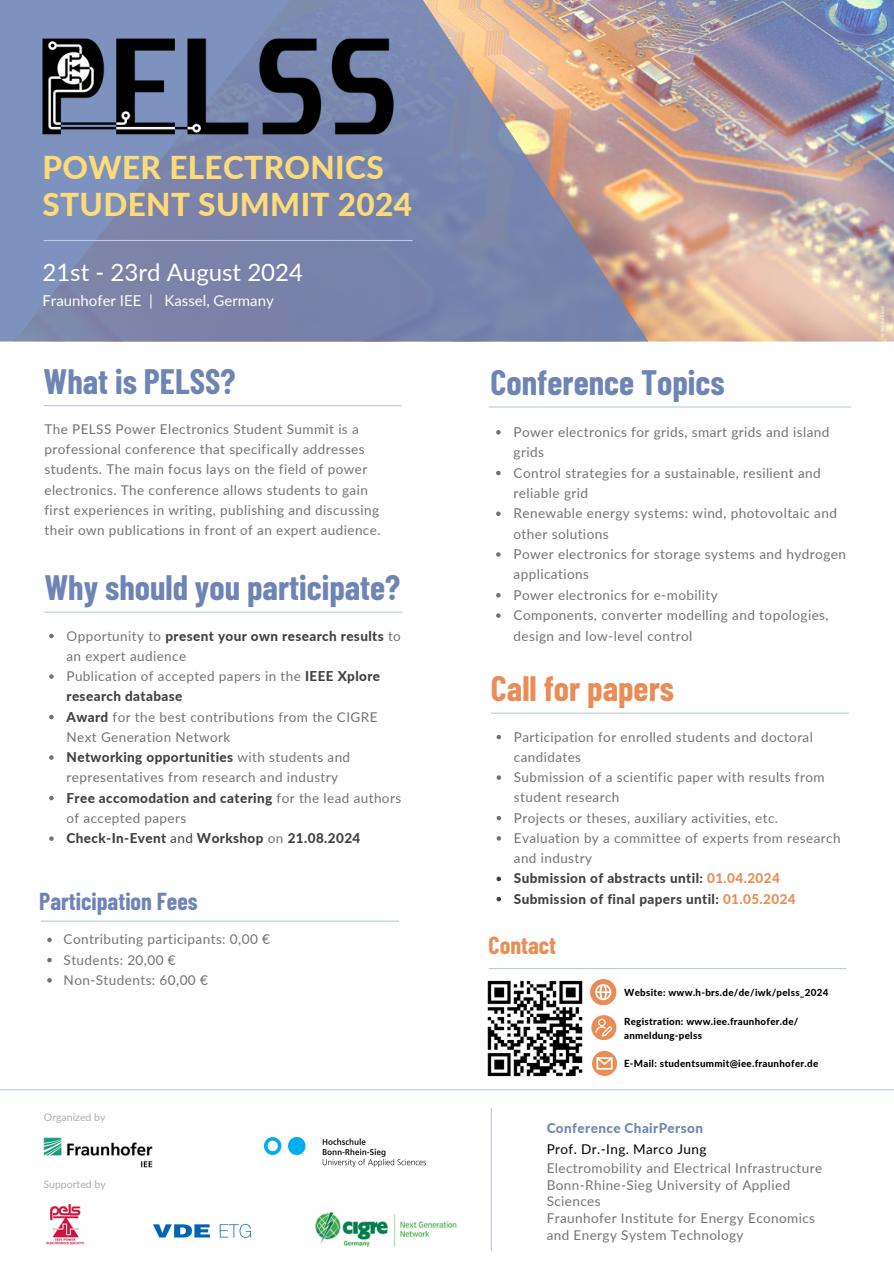
<style>
.page{position:relative;width:894px;height:1264px;background:#fff}
.page>*{position:absolute;margin:0;border:0;box-sizing:border-box;transform-origin:0 0}
.t1{font:700 34.5px "Barlow Condensed";color:#6d85b6}
.t2{font:700 34.5px "Barlow Condensed";color:#ea8c55}
.t3{font:800 31.5px/37.2px "Lato";letter-spacing:.01em;color:#fcdb78}
.t4{font:24px "Lato";color:#fff}
.t5{font:700 24px "Barlow Condensed";color:#6d85b6}
.t6{font:700 24px "Barlow Condensed";color:#ea8c55}
.t7{font:15px "Lato";color:#fbfcfc}
.t8{font:13.5px/20.2px "Lato";letter-spacing:.03em;color:#737373}
.t9{font:800 13.5px "Lato";letter-spacing:.03em;color:#414042}
.t10{font:10.5px "Lato";color:#adadad}
.t11{font:800 9.75px "Lato";letter-spacing:.03em;color:#000}
.t12{font:4.5px "Frutiger LT Com";color:#fbfcfc}
.s1{font-weight:800;color:#414042}
.s2{font-weight:400}
.s3{font-weight:400;color:#737373}
.s4{color:#ea8c55}
.s5{font-weight:800;color:#6d85b6}
.s6{color:#000}
</style>
<div class="page">
<img style="left:647px;top:0;width:246px;height:341px">
<svg style="left:0;top:0;width:647px;height:341px;background:#8d8ea8"></svg>
<hr style="left:44px;top:611px;width:358px;height:1px;background:#bac9e6">
<svg style="left:49px;top:633px;width:5px;height:5px"></svg>
<svg style="left:49px;top:674px;width:5px;height:4px"></svg>
<svg style="left:49px;top:714px;width:5px;height:5px"></svg>
<svg style="left:49px;top:755px;width:5px;height:4px"></svg>
<svg style="left:49px;top:795px;width:5px;height:5px"></svg>
<svg style="left:49px;top:836px;width:5px;height:4px"></svg>
<hr style="left:44px;top:405px;width:357px;height:1px;background:#bac9e6">
<hr style="left:491px;top:712px;width:357px;height:1px;background:#bac9e6">
<svg style="left:496px;top:734px;width:5px;height:5px"></svg>
<svg style="left:496px;top:775px;width:5px;height:4px"></svg>
<svg style="left:496px;top:815px;width:5px;height:5px"></svg>
<svg style="left:496px;top:836px;width:5px;height:4px"></svg>
<svg style="left:496px;top:876px;width:5px;height:5px"></svg>
<svg style="left:496px;top:896px;width:5px;height:5px"></svg>
<svg style="left:496px;top:430px;width:4px;height:4px"></svg>
<svg style="left:496px;top:471px;width:4px;height:4px"></svg>
<svg style="left:496px;top:511px;width:4px;height:5px"></svg>
<svg style="left:496px;top:552px;width:4px;height:5px"></svg>
<svg style="left:496px;top:593px;width:4px;height:4px"></svg>
<svg style="left:496px;top:613px;width:4px;height:5px"></svg>
<hr style="left:488px;top:406px;width:362px;height:1px;background:#bac9e6">
<hr style="left:490px;top:1107px;width:1px;height:143px;background:#bac9e6">
<hr style="left:41px;top:920px;width:358px;height:1px;background:#bac9e6">
<svg style="left:47px;top:937px;width:5px;height:25px"></svg>
<svg style="left:47px;top:978px;width:5px;height:4px"></svg>
<img style="left:46px;top:1203px;width:39px;height:42px">
<img style="left:265px;top:1137px;width:160px;height:29px">
<img style="left:154px;top:1223px;width:98px;height:15px">
<img style="left:44px;top:1137px;width:109px;height:30px">
<img style="left:39px;top:20px;width:367px;height:117px">
<hr style="left:44px;top:240px;width:368px;height:1px;background:#bac9e6">
<img style="left:487px;top:969px;width:108px;height:108px">
<img style="left:315px;top:1211px;width:142px;height:36px">
<svg style="left:591px;top:1015px;width:25px;height:24px"></svg>
<svg style="left:590px;top:979px;width:26px;height:25px"></svg>
<svg style="left:592px;top:1050px;width:25px;height:25px"></svg>
<hr style="left:0;top:1089px;width:893px;height:1px;background:#bac9e6">
<hr style="left:488px;top:968px;width:358px;height:1px;background:#bac9e6">
<p class="t3" style="left:42px;top:148px;width:371px">POWER ELECTRONICS<br>STUDENT SUMMIT 2024</p>
<h4 class="t4" style="left:42px;top:257px;width:262px">21st - 23rd August 2024</h4>
<h4 class="t7" style="left:42px;top:291px;width:233px">Fraunhofer IEE | Kassel, Germany</h4>
<h2 class="t1" style="left:44px;top:359px;width:193px">What is PELSS?</h2>
<h4 class="t8" style="left:44px;top:418px;width:325px">The PELSS Power Electronics Student Summit is a professional conference that specifically addresses students. The main focus lays on the field of power electronics. The conference allows students to gain</h4>
<h4 class="t8" style="left:44px;top:499px;width:337px">first experiences in writing, publishing and discussing their own publications in front of an expert audience.</h4>
<p class="t1" style="left:44px;top:565px;width:357px">Why should you participate?</p>
<h1 class="t8" style="left:66px;top:625px;width:336px">Opportunity to <span class="s1">present your own research results</span> to an expert audience</h1>
<h4 class="t8" style="left:66px;top:665px;width:315px">Publication of accepted papers in the <span class="s1">IEEE Xplore research database</span></h4>
<p class="t8" style="left:66px;top:706px;width:312px"><span class="s1">Award</span> for the best contributions from the CIGRE<br>Next Generation Network</p>
<h2 class="t8" style="left:66px;top:746px;width:285px"><span class="s1">Networking opportunities</span> with students and representatives from research and industry</h2>
<h5 class="t8" style="left:66px;top:787px;width:336px"><span class="s1">Free accomodation and catering</span> for the lead authors of accepted papers</h5>
<h5 class="t9" style="left:66px;top:829px;width:295px">Check-In-Event <span class="s2">and</span> Workshop <span class="s3">on</span> 21.08.2024</h5>
<h5 class="t5" style="left:39px;top:886px;width:160px">Participation Fees</h5>
<h5 class="t8" style="left:64px;top:929px;width:208px">Contributing participants: 0,00 €</h5>
<h5 class="t8" style="left:64px;top:949px;width:114px">Students: 20,00 €</h5>
<h5 class="t8" style="left:64px;top:969px;width:146px">Non-Students: 60,00 €</h5>
<h6 class="t10" style="left:44px;top:1110px;width:63px">Organized by</h6>
<p class="t10" style="left:43px;top:1177px;width:64px">Supported by</p>
<h5 class="t1" style="left:490px;top:360px;width:236px">Conference Topics</h5>
<h5 class="t8" style="left:513px;top:421px;width:317px">Power electronics for grids, smart grids and island grids</h5>
<h5 class="t8" style="left:513px;top:462px;width:308px">Control strategies for a sustainable, resilient and reliable grid</h5>
<h5 class="t8" style="left:513px;top:503px;width:325px">Renewable energy systems: wind, photovoltaic and other solutions</h5>
<h2 class="t8" style="left:513px;top:543px;width:334px">Power electronics for storage systems and hydrogen applications</h2>
<h5 class="t8" style="left:513px;top:584px;width:205px">Power electronics for e-mobility</h5>
<h5 class="t8" style="left:513px;top:604px;width:316px">Components, converter modelling and topologies, design and low-level control</h5>
<h4 class="t2" style="left:491px;top:666px;width:184px">Call for papers</h4>
<h4 class="t8" style="left:513px;top:726px;width:300px">Participation for enrolled students and doctoral candidates</h4>
<h4 class="t8" style="left:513px;top:766px;width:312px">Submission of a scientific paper with results from student research</h4>
<h4 class="t8" style="left:513px;top:807px;width:266px">Projects or theses, auxiliary activities, etc.</h4>
<h2 class="t8" style="left:513px;top:827px;width:328px">Evaluation by a committee of experts from research and industry</h2>
<h5 class="t9" style="left:513px;top:870px;width:267px">Submission of abstracts until: <span class="s4">01.04.2024</span></h5>
<h5 class="t9" style="left:513px;top:890px;width:283px">Submission of final papers until: <span class="s4">01.05.2024</span></h5>
<p class="t6" style="left:488px;top:929px;width:69px">Contact</p>
<h6 class="t11" style="left:624px;top:986px;width:206px">Website: www.h-brs.de/de/iwk/pelss_2024</h6>
<p class="t11" style="left:624px;top:1015px;width:176px">Registration: www.iee.fraunhofer.de/</p>
<p class="t11" style="left:624px;top:1029px;width:79px">anmeldung-pelss</p>
<p class="t11" style="left:624px;top:1056px;width:196px">E-Mail: studentsummit@iee.fraunhofer.de</p>
<h6 class="t8" style="left:546px;top:1118px;width:277px;line-height:19.6px"><span class="s5">Conference ChairPerson<br></span><span class="s6">Prof. Dr.-Ing. Marco Jung<br></span>Electromobility and Electrical Infrastructure</h6>
<p class="t8" style="left:546px;top:1175px;width:245px;line-height:16.8px">Bonn-Rhine-Sieg University of Applied<br>Sciences</p>
<p class="t8" style="left:546px;top:1209px;width:270px;line-height:16.8px">Fraunhofer Institute for Energy Economics and Energy System Technology</p>
<h6 class="t12" style="left:880px;top:337px;width:33px;rotate:-90deg">© Adobe Stock</h6>
</div>
